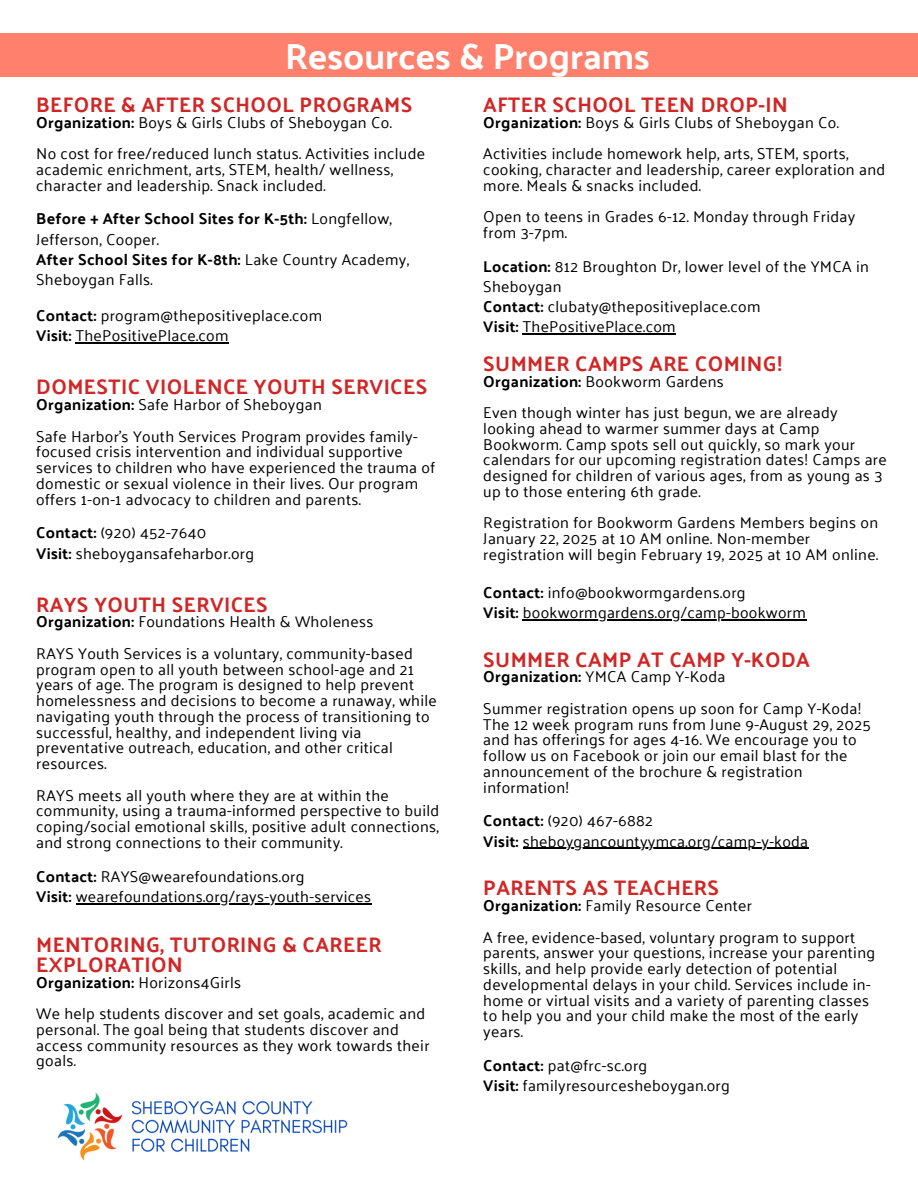
<style>
.page{position:relative;width:918px;height:1188px;background:#fff}
.page>*{position:absolute;margin:0;border:0;box-sizing:border-box;transform-origin:0 0}
.t1{font:700 36.15px "Palanquin";color:#fff}
.t2{font:700 21px/20.2px "Palanquin";letter-spacing:.02em;color:#d12626}
.t3{font:15.75px/15.8px "Palanquin";letter-spacing:.02em;color:#000}
.t4{font:700 15.75px/20.2px "Palanquin";letter-spacing:.02em;color:#000}
.s1{font-weight:700}
.s2{font-weight:400}
</style>
<div class="page">
<div style="left:0;top:33px;width:918px;height:44px;background:#ff806c"></div>
<hr style="left:76px;top:343px;width:153px;height:1px;background:#000">
<hr style="left:523px;top:334px;width:153px;height:1px;background:#000">
<hr style="left:76px;top:903px;width:295px;height:1px;background:#000">
<hr style="left:523px;top:848px;width:286px;height:1px;background:#000">
<svg style="left:523px;top:619px;width:9px;height:2px"></svg>
<hr style="left:532px;top:619px;width:274px;height:2px;background:#000">
<img style="left:57px;top:1092px;width:291px;height:69px">
<h1 class="t1" style="left:285px;top:35px;width:366px">Resources &amp; Programs</h1>
<p class="t2" style="left:36px;top:95px;width:378px">BEFORE &amp; AFTER SCHOOL PROGRAMS</p>
<p class="t3" style="left:36px;top:114px;width:357px"><span class="s1">Organization:</span> Boys &amp; Girls Clubs of Sheboygan Co.</p>
<p class="t3" style="left:36px;top:146px;width:390px">No cost for free/reduced lunch status. Activities include academic enrichment, arts, STEM, health/ wellness, character and leadership. Snack included.</p>
<p class="t4" style="left:36px;top:209px;width:357px">Before + After School Sites for K-5th: <span class="s2">Longfellow,<br>Jefferson, Cooper.</span></p>
<p class="t3" style="left:36px;top:249px;width:374px;line-height:20.2px"><span class="s1">After School Sites for K-8th:</span> Lake Country Academy,<br>Sheboygan Falls.</p>
<p class="t3" style="left:36px;top:308px;width:287px"><span class="s1">Contact:</span> program@thepositiveplace.com</p>
<p class="t3" style="left:36px;top:328px;width:194px"><span class="s1">Visit:</span> ThePositivePlace.com</p>
<h2 class="t2" style="left:483px;top:95px;width:306px">AFTER SCHOOL TEEN DROP-IN</h2>
<p class="t3" style="left:483px;top:114px;width:357px"><span class="s1">Organization:</span> Boys &amp; Girls Clubs of Sheboygan Co.</p>
<p class="t3" style="left:483px;top:146px;width:403px">Activities include homework help, arts, STEM, sports, cooking, character and leadership, career exploration and more. Meals &amp; snacks included.</p>
<p class="t3" style="left:483px;top:209px;width:373px">Open to teens in Grades 6-12. Monday through Friday from 3-7pm.</p>
<p class="t3" style="left:483px;top:256px;width:387px;line-height:20.2px"><span class="s1">Location:</span> 812 Broughton Dr, lower level of the YMCA in<br>Sheboygan</p>
<p class="t3" style="left:483px;top:299px;width:279px"><span class="s1">Contact:</span> clubaty@thepositiveplace.com</p>
<p class="t3" style="left:483px;top:319px;width:194px"><span class="s1">Visit:</span> ThePositivePlace.com</p>
<p class="t2" style="left:36px;top:377px;width:393px">DOMESTIC VIOLENCE YOUTH SERVICES</p>
<p class="t3" style="left:36px;top:397px;width:287px"><span class="s1">Organization:</span> Safe Harbor of Sheboygan</p>
<p class="t3" style="left:36px;top:428px;width:401px">Safe Harbor’s Youth Services Program provides family&shy;focused crisis intervention and individual supportive services to children who have experienced the trauma of</p>
<p class="t3" style="left:36px;top:475px;width:384px">domestic or sexual violence in their lives. Our program offers 1-on-1 advocacy to children and parents.</p>
<p class="t3" style="left:36px;top:523px;width:220px;line-height:20.2px"><span class="s1">Contact:</span> (920) 452-7640<br><span class="s1">Visit:</span> sheboygansafeharbor.org</p>
<h2 class="t2" style="left:36px;top:594px;width:233px">RAYS YOUTH SERVICES</h2>
<p class="t3" style="left:36px;top:614px;width:339px"><span class="s1">Organization:</span> Foundations Health &amp; Wholeness</p>
<p class="t3" style="left:36px;top:646px;width:402px">RAYS Youth Services is a voluntary, community-based program open to all youth between school-age and 21 years of age. The program is designed to help prevent homelessness and decisions to become a runaway, while navigating youth through the process of transitioning to successful, healthy, and independent living via preventative outreach, education, and other critical resources.</p>
<p class="t3" style="left:36px;top:787px;width:405px">RAYS meets all youth where they are at within the community, using a trauma-informed perspective to build coping/social emotional skills, positive adult connections, and strong connections to their community.</p>
<p class="t3" style="left:36px;top:868px;width:270px"><span class="s1">Contact:</span> RAYS@wearefoundations.org</p>
<p class="t3" style="left:36px;top:889px;width:336px"><span class="s1">Visit:</span> wearefoundations.org/rays-youth-services</p>
<p class="t2" style="left:36px;top:934px;width:347px">MENTORING, TUTORING &amp; CAREER<br>EXPLORATION</p>
<p class="t3" style="left:36px;top:974px;width:207px"><span class="s1">Organization:</span> Horizons4Girls</p>
<p class="t3" style="left:36px;top:1006px;width:395px">We help students discover and set goals, academic and personal. The goal being that students discover and access community resources as they work towards their goals.</p>
<p class="t2" style="left:483px;top:353px;width:301px">SUMMER CAMPS ARE COMING!</p>
<p class="t3" style="left:483px;top:373px;width:242px"><span class="s1">Organization:</span> Bookworm Gardens</p>
<p class="t3" style="left:483px;top:405px;width:405px">Even though winter has just begun, we are already looking ahead to warmer summer days at Camp Bookworm. Camp spots sell out quickly, so mark your calendars for our upcoming registration dates! Camps are designed for children of various ages, from as young as 3 up to those entering 6th grade.</p>
<h2 class="t3" style="left:483px;top:515px;width:396px">Registration for Bookworm Gardens Members begins on<br>January 22, 2025 at 10 AM online. Non-member registration will begin February 19, 2025 at 10 AM online.</h2>
<p class="t3" style="left:483px;top:585px;width:264px"><span class="s1">Contact:</span> info@bookwormgardens.org</p>
<p class="t3" style="left:483px;top:605px;width:324px"><span class="s1">Visit:</span> bookwormgardens.org/camp-bookworm</p>
<p class="t2" style="left:483px;top:649px;width:328px">SUMMER CAMP AT CAMP Y-KODA</p>
<p class="t3" style="left:483px;top:669px;width:244px"><span class="s1">Organization:</span> YMCA Camp Y-Koda</p>
<p class="t3" style="left:483px;top:701px;width:389px">Summer registration opens up soon for Camp Y-Koda!<br>The 12 week program runs from June 9-August 29, 2025 and has offerings for ages 4-16. We encourage you to follow us on Facebook or join our email blast for the announcement of the brochure &amp; registration information!</p>
<h2 class="t3" style="left:483px;top:813px;width:171px"><span class="s1">Contact:</span> (920) 467-6882</h2>
<p class="t3" style="left:483px;top:833px;width:326px"><span class="s1">Visit:</span> sheboygancountyymca.org/camp-y-koda</p>
<p class="t2" style="left:483px;top:878px;width:237px">PARENTS AS TEACHERS</p>
<p class="t3" style="left:483px;top:898px;width:270px"><span class="s1">Organization:</span> Family Resource Center</p>
<p class="t3" style="left:483px;top:929px;width:393px">A free, evidence-based, voluntary program to support parents, answer your questions, increase your parenting skills, and help provide early detection of potential developmental delays in your child. Services include in&shy;home or virtual visits and a variety of parenting classes to help you and your child make the most of the early years.</p>
<p class="t3" style="left:483px;top:1057px;width:166px"><span class="s1">Contact:</span> pat@frc-sc.org</p>
<p class="t3" style="left:483px;top:1078px;width:248px"><span class="s1">Visit:</span> familyresourcesheboygan.org</p>
</div>
